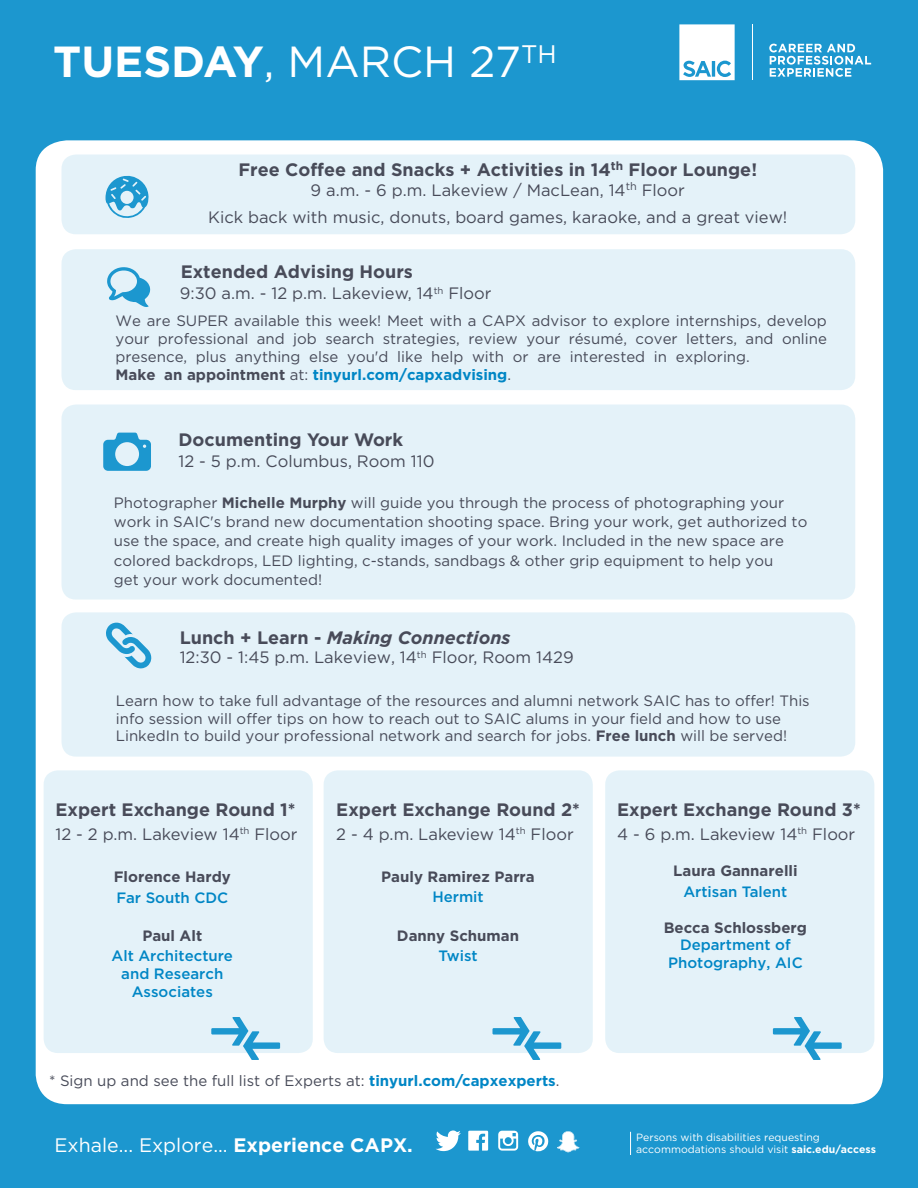
<style>
.page{position:relative;width:918px;height:1188px;background:#1c97cf}
.page>*{position:absolute;margin:0;border:0;box-sizing:border-box;transform-origin:0 0}
.t1{font:43.5px "Gotham";color:#fff}
.t2{font:19.5px "Gotham";color:#fff}
.t3{font:700 18px "Gotham";color:#484b59}
.t4{font:italic 700 18px "Gotham";color:#484b59}
.t5{font:16.5px/27.3px "Gotham";color:#484b59;text-align:center}
.t6{font:15px/19.4px "Gotham";color:#484b59}
.t7{font:700 15px/20.4px "Gotham";color:#484b59;text-align:center}
.t8{font:500 15px/17.2px "Gotham";color:#0086c5;text-align:center}
.t9{font:10.5px "Gotham";color:#fff}
.s1{font-weight:700}
.s2{font-weight:700;color:#0086c5}
.s3{font-style:normal}
.s4{font-weight:500;color:#0086c5}
.s5{font-weight:700;color:#484b59}
</style>
<div class="page">
<div style="left:36px;top:140px;width:847px;height:964px;background:#fff;border-radius:31px"></div>
<div style="left:62px;top:405px;width:793px;height:195px;background:#e4f2f9;border-radius:14px"></div>
<div style="left:62px;top:612px;width:793px;height:145px;background:#e4f2f9;border-radius:14px"></div>
<div style="left:44px;top:770px;width:269px;height:283px;background:#e4f2f9;border-radius:14px"></div>
<div style="left:324px;top:770px;width:269px;height:283px;background:#e4f2f9;border-radius:14px"></div>
<div style="left:605px;top:770px;width:269px;height:283px;background:#e4f2f9;border-radius:14px"></div>
<div style="left:62px;top:249px;width:793px;height:141px;background:#e4f2f9;border-radius:14px"></div>
<svg style="left:679px;top:24px;width:56px;height:56px;background:#dff0f8"></svg>
<hr style="left:752px;top:24px;width:1px;height:56px;background:#fff">
<svg style="left:769px;top:44px;width:102px;height:33px"></svg>
<div style="left:62px;top:154px;width:793px;height:80px;background:#e4f2f9;border-radius:14px"></div>
<svg style="left:211px;top:1017px;width:69px;height:43px"></svg>
<svg style="left:492px;top:1017px;width:69px;height:43px"></svg>
<svg style="left:773px;top:1017px;width:69px;height:43px"></svg>
<svg style="left:106px;top:175px;width:43px;height:43px"></svg>
<svg style="left:107px;top:267px;width:43px;height:40px"></svg>
<svg style="left:103px;top:433px;width:48px;height:38px"></svg>
<svg style="left:106px;top:623px;width:45px;height:45px"></svg>
<svg style="left:436px;top:1130px;width:25px;height:21px"></svg>
<svg style="left:468px;top:1131px;width:20px;height:20px"></svg>
<svg style="left:498px;top:1131px;width:20px;height:20px"></svg>
<svg style="left:528px;top:1131px;width:21px;height:21px"></svg>
<svg style="left:557px;top:1131px;width:22px;height:21px"></svg>
<svg style="left:630px;top:1132px;width:1px;height:23px"></svg>
<p class="t1" style="left:53px;top:38px;width:505px"><span class="s1">TUESDAY</span>, MARCH 27<sup>TH</sup></p>
<p class="t3" style="left:238px;top:159px;width:520px">Free Coffee and Snacks + Activities in 14<sup>th</sup> Floor Lounge!</p>
<p class="t5" style="left:208px;top:176px;width:581px">9 a.m. - 6 p.m. Lakeview / MacLean, 14<sup>th</sup> Floor<br>Kick back with music, donuts, board games, karaoke, and a great view!</p>
<p class="t3" style="left:181px;top:260px;width:234px">Extended Advising Hours</p>
<p class="t5" style="left:180px;top:279px;width:313px">9:30 a.m. - 12 p.m. Lakeview, 14<sup>th</sup> Floor</p>
<p class="t6" style="left:116px;top:312px;width:713px;line-height:18px">We are SUPER available this week! Meet with a CAPX advisor to explore internships, develop your professional and job search strategies, review your résumé, cover letters, and online presence, plus anything else you'd like help with or are interested in exploring.<br><span class="s1">Make an appointment</span> at: <span class="s2">tinyurl.com/capxadvising</span>.</p>
<p class="t3" style="left:178px;top:428px;width:226px">Documenting Your Work</p>
<p class="t5" style="left:178px;top:447px;width:258px">12 - 5 p.m. Columbus, Room 110</p>
<p class="t6" style="left:114px;top:492px;width:695px">Photographer <span class="s1">Michelle Murphy</span> will guide you through the process of photographing your work in SAIC's brand new documentation shooting space. Bring your work, get authorized to use the space, and create high quality images of your work. Included in the new space are colored backdrops, LED lighting, c-stands, sandbags &amp; other grip equipment to help you<br>get your work documented!</p>
<p class="t4" style="left:180px;top:627px;width:332px"><span class="s3">Lunch + Learn -</span> Making Connections</p>
<p class="t5" style="left:180px;top:643px;width:396px">12:30 - 1:45 p.m. Lakeview, 14<sup>th</sup> Floor, Room 1429</p>
<p class="t6" style="left:116px;top:691px;width:695px;line-height:17.7px">Learn how to take full advantage of the resources and alumni network SAIC has to offer! This info session will offer tips on how to reach out to SAIC alums in your field and how to use<br>LinkedIn to build your professional network and search for jobs. <span class="s1">Free lunch</span> will be served!</p>
<p class="t3" style="left:56px;top:798px;width:242px">Expert Exchange Round 1*</p>
<p class="t5" style="left:56px;top:820px;width:244px">12 - 2 p.m. Lakeview 14<sup>th</sup> Floor</p>
<p class="t7" style="left:114px;top:867px;width:119px;text-align:left">Florence Hardy<br><span class="s4">Far South CDC</span></p>
<p class="t8" style="left:112px;top:925px;width:123px;line-height:19.8px"><span class="s5">Paul Alt<br></span>Alt Architecture</p>
<p class="t8" style="left:121px;top:964px;width:103px;line-height:18px">and Research<br>Associates</p>
<p class="t3" style="left:336px;top:798px;width:245px">Expert Exchange Round 2*</p>
<p class="t5" style="left:336px;top:820px;width:239px">2 - 4 p.m. Lakeview 14<sup>th</sup> Floor</p>
<p class="t7" style="left:381px;top:867px;width:155px;line-height:19.8px">Pauly Ramirez Parra<br><span class="s4">Hermit</span></p>
<p class="t7" style="left:397px;top:925px;width:124px;line-height:19.8px">Danny Schuman<br><span class="s4">Twist</span></p>
<p class="t6" style="left:49px;top:1071px;width:512px">* Sign up and see the full list of Experts at: <span class="s2">tinyurl.com/capxexperts</span>.</p>
<p class="t3" style="left:617px;top:798px;width:245px">Expert Exchange Round 3*</p>
<p class="t5" style="left:617px;top:820px;width:240px">4 - 6 p.m. Lakeview 14<sup>th</sup> Floor</p>
<p class="t7" style="left:673px;top:861px;width:126px">Laura Gannarelli<br><span class="s4">Artisan Talent</span></p>
<p class="t8" style="left:664px;top:919px;width:145px"><span class="s5">Becca Schlossberg<br></span>Department of<br>Photography, AIC</p>
<p class="t9" style="left:636px;top:1131px;width:185px">Persons with disabilities requesting</p>
<h2 class="t2" style="left:55px;top:1134px;width:360px">Exhale... Explore... <span class="s1">Experience CAPX.</span></h2>
<p class="t9" style="left:636px;top:1144px;width:241px">accommodations should visit <span class="s1">saic.edu/access</span></p>
</div>
